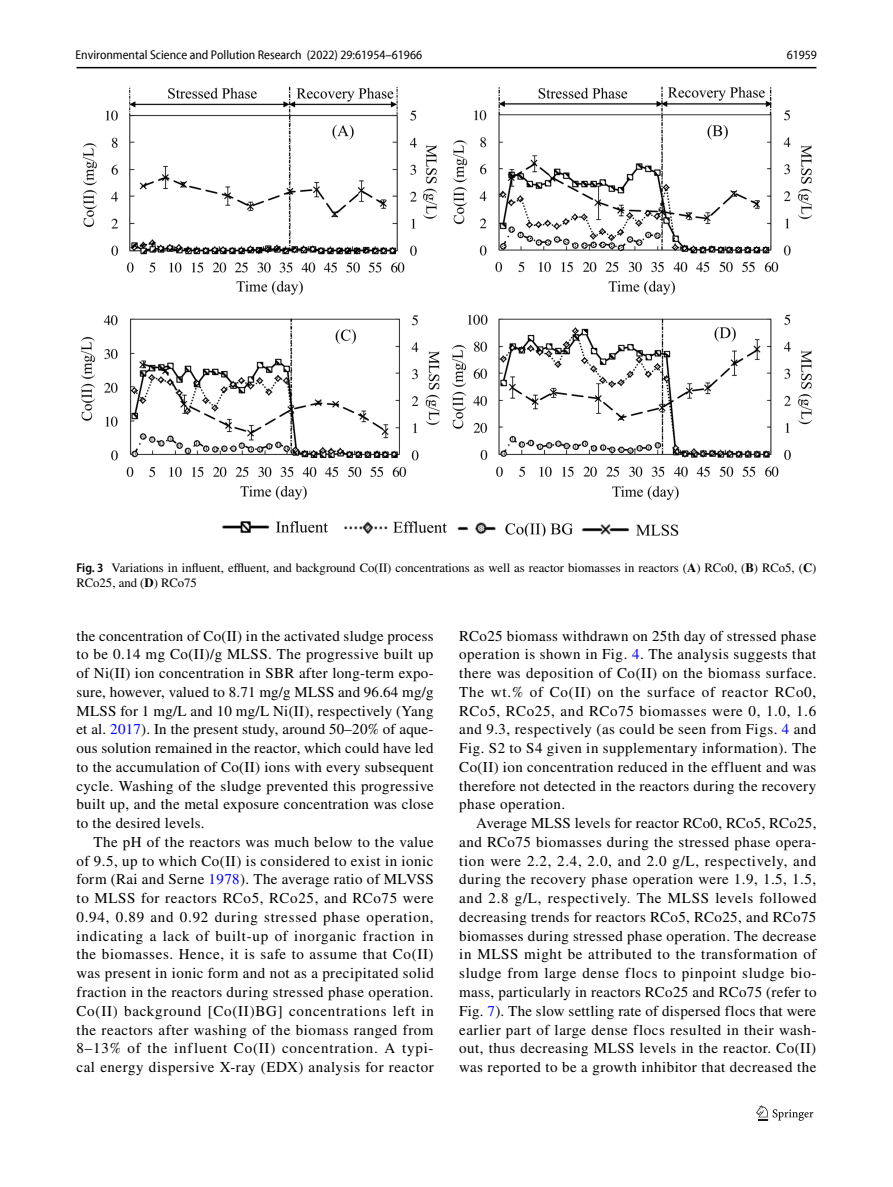
<style>
.page{position:relative;width:893px;height:1187px;background:#fff}
.page>*{position:absolute;margin:0;border:0;box-sizing:border-box;transform-origin:0 0}
.t1{font:15px/18.8px "STIX";letter-spacing:.03em;color:#000;text-align:justify}
.t2{font:12.75px/15px "STIX";color:#000}
.t3{font:semi-condensed 12.75px "Myriad Pro Unic";color:#000}
.s1{font-family:"Myriad Pro";font-weight:600;font-stretch:semi-condensed}
.s2{font-weight:700}
.s3{color:#00f}
</style>
<div class="page">
<hr style="left:77px;top:67px;width:739px;height:1px;background:#000">
<img style="left:81px;top:87px;width:731px;height:450px">
<svg style="left:756px;top:1105px;width:57px;height:15px"></svg>
<p class="t3" style="left:76px;top:50px;width:348px">Environmental Science and Pollution Research (2022) 29:61954–61966</p>
<p class="t3" style="left:787px;top:50px;width:32px">61959</p>
<p class="t2" style="left:77px;top:561px;width:741px"><span class="s1">Fig. 3</span> Variations in influent, effluent, and background Co(II) concentrations as well as reactor biomasses in reactors (<span class="s2">A</span>) RCo0, (<span class="s2">B</span>) RCo5, (<span class="s2">C</span>)<br>RCo25, and (<span class="s2">D</span>) RCo75</p>
<p class="t1" style="left:77px;top:627px;width:359px">the concentration of Co(II) in the activated sludge process to be 0.14 mg Co(II)/g MLSS. The progressive built up of Ni(II) ion concentration in SBR after long-term expo&shy;sure, however, valued to 8.71 mg/g MLSS and 96.64 mg/g MLSS for 1 mg/L and 10 mg/L Ni(II), respectively (Yang et al. <span class="s3">2017</span>). In the present study, around 50–20% of aque&shy;ous solution remained in the reactor, which could have led to the accumulation of Co(II) ions with every subsequent cycle. Washing of the sludge prevented this progressive built up, and the metal exposure concentration was close to the desired levels.</p>
<p class="t1" style="left:77px;top:833px;width:359px;text-indent:17px">The pH of the reactors was much below to the value of 9.5, up to which Co(II) is considered to exist in ionic form (Rai and Serne <span class="s3">1978</span>). The average ratio of MLVSS to MLSS for reactors RCo5, RCo25, and RCo75 were 0.94, 0.89 and 0.92 during stressed phase operation, indicating a lack of built-up of inorganic fraction in the biomasses. Hence, it is safe to assume that Co(II) was present in ionic form and not as a precipitated solid fraction in the reactors during stressed phase operation.<br>Co(II) background [Co(II)BG] concentrations left in the reactors after washing of the biomass ranged from 8–13% of the influent Co(II) concentration. A typi&shy;cal energy dispersive X-ray (EDX) analysis for reactor</p>
<p class="t1" style="left:459px;top:627px;width:359px">RCo25 biomass withdrawn on 25th day of stressed phase operation is shown in Fig. <span class="s3">4</span>. The analysis suggests that there was deposition of Co(II) on the biomass surface.<br>The wt.% of Co(II) on the surface of reactor RCo0, RCo5, RCo25, and RCo75 biomasses were 0, 1.0, 1.6 and 9.3, respectively (as could be seen from Figs. <span class="s3">4</span> and Fig. S2 to S4 given in supplementary information). The Co(II) ion concentration reduced in the effluent and was therefore not detected in the reactors during the recovery phase operation.</p>
<p class="t1" style="left:459px;top:814px;width:359px;text-indent:17px">Average MLSS levels for reactor RCo0, RCo5, RCo25, and RCo75 biomasses during the stressed phase opera&shy;tion were 2.2, 2.4, 2.0, and 2.0 g/L, respectively, and during the recovery phase operation were 1.9, 1.5, 1.5, and 2.8 g/L, respectively. The MLSS levels followed decreasing trends for reactors RCo5, RCo25, and RCo75 biomasses during stressed phase operation. The decrease in MLSS might be attributed to the transformation of sludge from large dense flocs to pinpoint sludge bio&shy;mass, particularly in reactors RCo25 and RCo75 (refer to Fig. <span class="s3">7</span>). The slow settling rate of dispersed flocs that were earlier part of large dense flocs resulted in their wash&shy;out, thus decreasing MLSS levels in the reactor. Co(II) was reported to be a growth inhibitor that decreased the</p>
</div>
